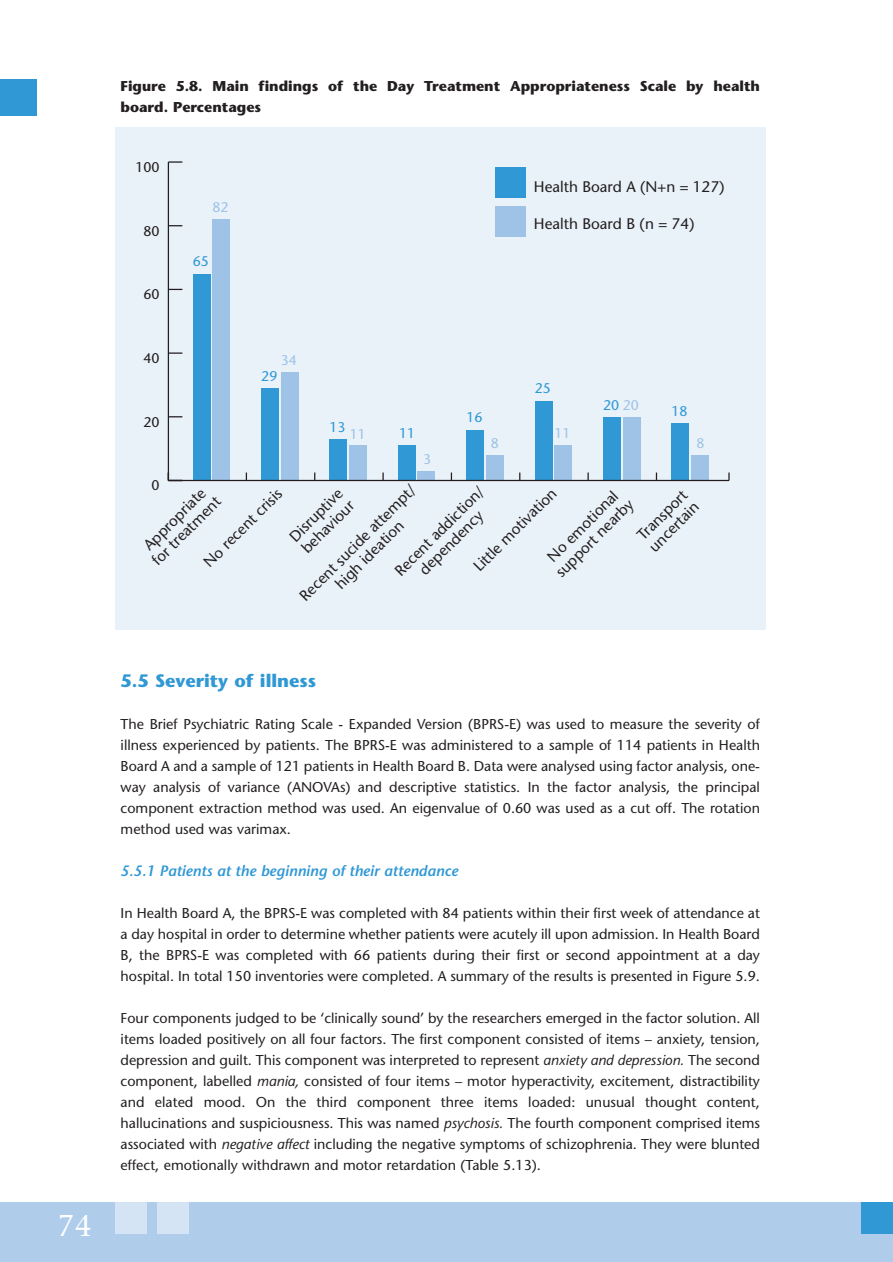
<style>
.page{position:relative;width:893px;height:1262px;background:#fff}
.page>*{position:absolute;margin:0;border:0;box-sizing:border-box;transform-origin:0 0}
.t1{font:30px "Stone Serif";color:#fff}
.t2{font:700 18px "Stone Sans";color:#3098d4}
.t3{font:15.3px/16.6px "Stone Sans";color:#231f20;text-align:center}
.t4{font:italic 600 15px "Stone Sans";color:#3098d4}
.t5{font:14.25px/21px "Stone Sans";color:#231f20;text-align:justify}
.t6{font:700 14.25px/21px "Stone Sans";color:#231f20}
.t7{font:14.1px "Stone Sans";color:#3098d4}
.t8{font:14.1px "Stone Sans";color:#231f20}
.t9{font:14.1px "Stone Sans";color:#9ec3e7}
.s1{color:#9ec3e7}
.s2{font-style:italic}
</style>
<div class="page">
<div style="left:115px;top:127px;width:650px;height:503px;background:#eaf2f9"></div>
<div style="left:0;top:1202px;width:892px;height:59px;background:#afccea"></div>
<div style="left:115px;top:1202px;width:32px;height:32px;background:#d5e4f4"></div>
<div style="left:861px;top:1202px;width:31px;height:32px;background:#3098d4"></div>
<div style="left:157px;top:1202px;width:32px;height:32px;background:#d5e4f4"></div>
<div style="left:0;top:79px;width:37px;height:37px;background:#3098d4"></div>
<div style="left:691px;top:455px;width:17px;height:25px;background:#9ec3e7"></div>
<div style="left:671px;top:423px;width:18px;height:57px;background:#3098d4"></div>
<div style="left:622px;top:417px;width:18px;height:63px;background:#9ec3e7"></div>
<div style="left:603px;top:417px;width:17px;height:63px;background:#3098d4"></div>
<div style="left:554px;top:445px;width:18px;height:35px;background:#9ec3e7"></div>
<div style="left:535px;top:401px;width:17px;height:79px;background:#3098d4"></div>
<div style="left:486px;top:455px;width:17px;height:25px;background:#9ec3e7"></div>
<div style="left:466px;top:429px;width:18px;height:51px;background:#3098d4"></div>
<div style="left:417px;top:471px;width:18px;height:9px;background:#9ec3e7"></div>
<div style="left:398px;top:445px;width:17px;height:35px;background:#3098d4"></div>
<div style="left:349px;top:445px;width:18px;height:35px;background:#9ec3e7"></div>
<div style="left:330px;top:439px;width:17px;height:41px;background:#3098d4"></div>
<div style="left:281px;top:372px;width:17px;height:108px;background:#9ec3e7"></div>
<div style="left:261px;top:388px;width:18px;height:92px;background:#3098d4"></div>
<div style="left:212px;top:219px;width:18px;height:261px;background:#9ec3e7"></div>
<div style="left:193px;top:273px;width:17px;height:207px;background:#3098d4"></div>
<hr style="left:168px;top:480px;width:561px;height:1px;background:#231f20">
<hr style="left:168px;top:162px;width:1px;height:318px;background:#231f20">
<div style="left:495px;top:168px;width:30px;height:30px;background:#3098d4"></div>
<div style="left:495px;top:206px;width:30px;height:30px;background:#9ec3e7"></div>
<svg style="left:169px;top:472px;width:13px;height:8px"></svg>
<svg style="left:169px;top:416px;width:13px;height:1px"></svg>
<svg style="left:169px;top:352px;width:13px;height:2px"></svg>
<svg style="left:169px;top:289px;width:13px;height:1px"></svg>
<svg style="left:169px;top:225px;width:13px;height:1px"></svg>
<svg style="left:168px;top:161px;width:14px;height:2px"></svg>
<svg style="left:655px;top:472px;width:2px;height:8px"></svg>
<svg style="left:382px;top:472px;width:2px;height:8px"></svg>
<h1 class="t1" style="left:57px;top:1214px;width:36px">74</h1>
<p class="t6" style="left:121px;top:77px;width:641px">Figure 5.8. Main findings of the Day Treatment Appropriateness Scale by health board. Percentages</p>
<p class="t8" style="left:135px;top:161px;width:26px">100</p>
<p class="t8" style="left:143px;top:225px;width:18px">80</p>
<p class="t8" style="left:143px;top:289px;width:18px">60</p>
<p class="t8" style="left:143px;top:352px;width:18px">40</p>
<p class="t8" style="left:143px;top:416px;width:18px">20</p>
<p class="t9" style="left:212px;top:202px;width:18px">82</p>
<p class="t7" style="left:193px;top:256px;width:18px">65</p>
<p class="t9" style="left:281px;top:355px;width:18px">34</p>
<p class="t7" style="left:261px;top:370px;width:18px">29</p>
<p class="t7" style="left:329px;top:422px;width:18px">13</p>
<p class="t9" style="left:350px;top:428px;width:18px">11</p>
<p class="t7" style="left:399px;top:428px;width:18px">11</p>
<p class="t9" style="left:423px;top:453px;width:10px">3</p>
<p class="t3" style="left:534px;top:180px;width:192px">Health Board A (N+n = 127)</p>
<p class="t3" style="left:534px;top:216px;width:162px">Health Board B (n = 74)</p>
<p class="t7" style="left:466px;top:412px;width:18px">16</p>
<p class="t9" style="left:491px;top:437px;width:10px">8</p>
<p class="t7" style="left:535px;top:383px;width:18px">25</p>
<p class="t9" style="left:554px;top:428px;width:18px">11</p>
<p class="t7" style="left:603px;top:399px;width:37px">20 <span class="s1">20</span></p>
<p class="t7" style="left:671px;top:405px;width:18px">18</p>
<p class="t9" style="left:696px;top:437px;width:10px">8</p>
<p class="t8" style="left:152px;top:480px;width:10px">0</p>
<p class="t3" style="left:297px;top:593px;width:158px;rotate:-45deg">Recent sucide attempt/ high ideation</p>
<p class="t3" style="left:392px;top:568px;width:121px;rotate:-45deg">Recent addiction/ dependency</p>
<p class="t3" style="left:541px;top:558px;width:105px;rotate:-45deg">No emotional support nearby</p>
<p class="t3" style="left:635px;top:533px;width:65px;text-align:left;rotate:-45deg">Transport uncertain</p>
<p class="t3" style="left:138px;top:546px;width:91px;rotate:-45deg">Appropriate for treatment</p>
<p class="t3" style="left:201px;top:559px;width:105px;rotate:-45deg">No recent crisis</p>
<p class="t3" style="left:287px;top:534px;width:70px;text-align:left;rotate:-45deg">Disruptive behaviour</p>
<p class="t3" style="left:471px;top:564px;width:112px;rotate:-45deg">Little motivation</p>
<p class="t2" style="left:121px;top:674px;width:197px">5.5 Severity of illness</p>
<p class="t5" style="left:121px;top:715px;width:641px">The Brief Psychiatric Rating Scale - Expanded Version (BPRS-E) was used to measure the severity of illness experienced by patients. The BPRS-E was administered to a sample of 114 patients in Health Board A and a sample of 121 patients in Health Board B. Data were analysed using factor analysis, one&shy;way analysis of variance (ANOVAs) and descriptive statistics. In the factor analysis, the principal component extraction method was used. An eigenvalue of 0.60 was used as a cut off. The rotation method used was varimax.</p>
<p class="t4" style="left:121px;top:865px;width:339px">5.5.1 Patients at the beginning of their attendance</p>
<p class="t5" style="left:121px;top:904px;width:641px">In Health Board A, the BPRS-E was completed with 84 patients within their first week of attendance at a day hospital in order to determine whether patients were acutely ill upon admission. In Health Board B, the BPRS-E was completed with 66 patients during their first or second appointment at a day hospital. In total 150 inventories were completed. A summary of the results is presented in Figure 5.9.</p>
<p class="t5" style="left:121px;top:1009px;width:641px">Four components judged to be ‘clinically sound’ by the researchers emerged in the factor solution. All items loaded positively on all four factors. The first component consisted of items – anxiety, tension, depression and guilt. This component was interpreted to represent <span class="s2">anxiety and depression.</span> The second component, labelled <span class="s2">mania,</span> consisted of four items – motor hyperactivity, excitement, distractibility and elated mood. On the third component three items loaded: unusual thought content, hallucinations and suspiciousness. This was named <span class="s2">psychosis.</span> The fourth component comprised items associated with <span class="s2">negative affect</span> including the negative symptoms of schizophrenia. They were blunted effect, emotionally withdrawn and motor retardation (Table 5.13).</p>
</div>
